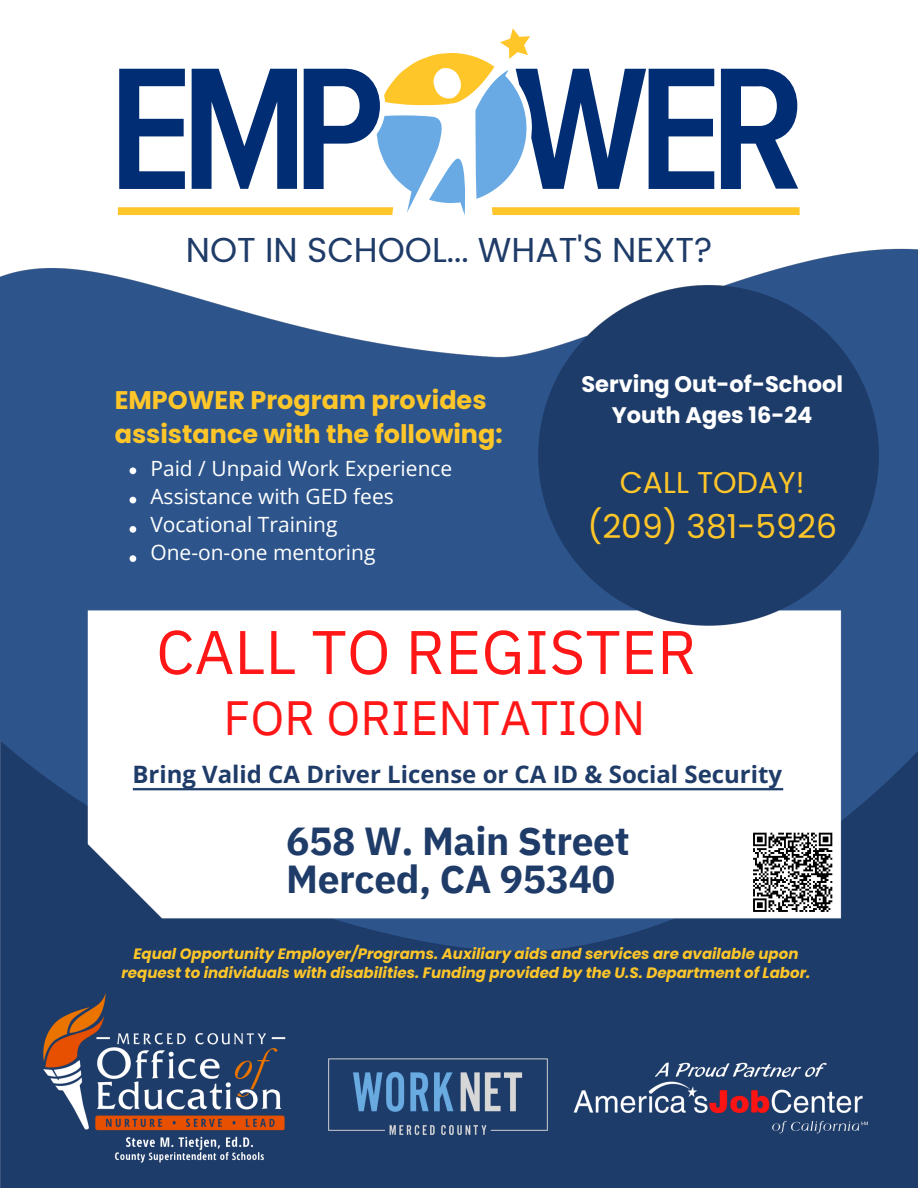
<style>
.page{position:relative;width:918px;height:1188px;background:#fff}
.page>*{position:absolute;margin:0;border:0;box-sizing:border-box;transform-origin:0 0}
.t1{font:61.5px "IBM Plex Sans";letter-spacing:.005em;color:#ff1616}
.t2{font:48px "IBM Plex Sans";color:#ff1616}
.t3{font:700 39px/38.2px "IBM Plex Sans";letter-spacing:-.01em;color:#1f3c69}
.t4{font:34.5px "Poppins";color:#1f3c69}
.t5{font:33px "Poppins";color:#ffc629}
.t6{font:30px "Poppins";color:#ffc629}
.t7{font:700 25.5px/33.8px "Poppins";color:#ffc629}
.t8{font:700 24px "Open Sans";color:#1f3c69}
.t9{font:700 22.5px/31.5px "Poppins";color:#fff;text-align:center}
.t10{font:21px/28.2px "Open Sans";color:#fff}
.t11{font:italic 700 15px/19.2px "Poppins";color:#ffc629;text-align:center}
</style>
<div class="page">
<svg style="left:118px;top:28px;width:682px;height:187px"></svg>
<img style="left:0;top:248px;width:918px;height:940px">
<div style="left:749px;top:829px;width:87px;height:87px;background:#fff"></div>
<svg style="left:753px;top:832px;width:80px;height:80px"></svg>
<p class="t4" style="left:186px;top:226px;width:528px">NOT IN SCHOOL... WHAT'S NEXT?</p>
<p class="t7" style="left:115px;top:383px;width:390px">EMPOWER Program provides assistance with the following:</p>
<h6 class="t10" style="left:150px;top:453px;width:303px">Paid / Unpaid Work Experience<br>Assistance with GED fees<br>Vocational Training<br>One-on-one mentoring</h6>
<h6 class="t9" style="left:581px;top:368px;width:263px">Serving Out-of-School<br>Youth Ages 16-24</h6>
<h3 class="t6" style="left:620px;top:461px;width:186px">CALL TODAY!</h3>
<h3 class="t5" style="left:587px;top:503px;width:251px">(209) 381-5926</h3>
<p class="t1" style="left:156px;top:611px;width:542px">CALL TO REGISTER</p>
<h2 class="t2" style="left:223px;top:686px;width:424px">FOR ORIENTATION</h2>
<p class="t8" style="left:132px;top:758px;width:651px">Bring Valid CA Driver License or CA ID &amp; Social Security</p>
<h1 class="t3" style="left:286px;top:821px;width:345px">658 W. Main Street<br>Merced, CA 95340</h1>
<p class="t11" style="left:122px;top:944px;width:690px">Equal Opportunity Employer/Programs. Auxiliary aids and services are available upon request to individuals with disabilities. Funding provided by the U.S. Department of Labor.</p>
</div>
